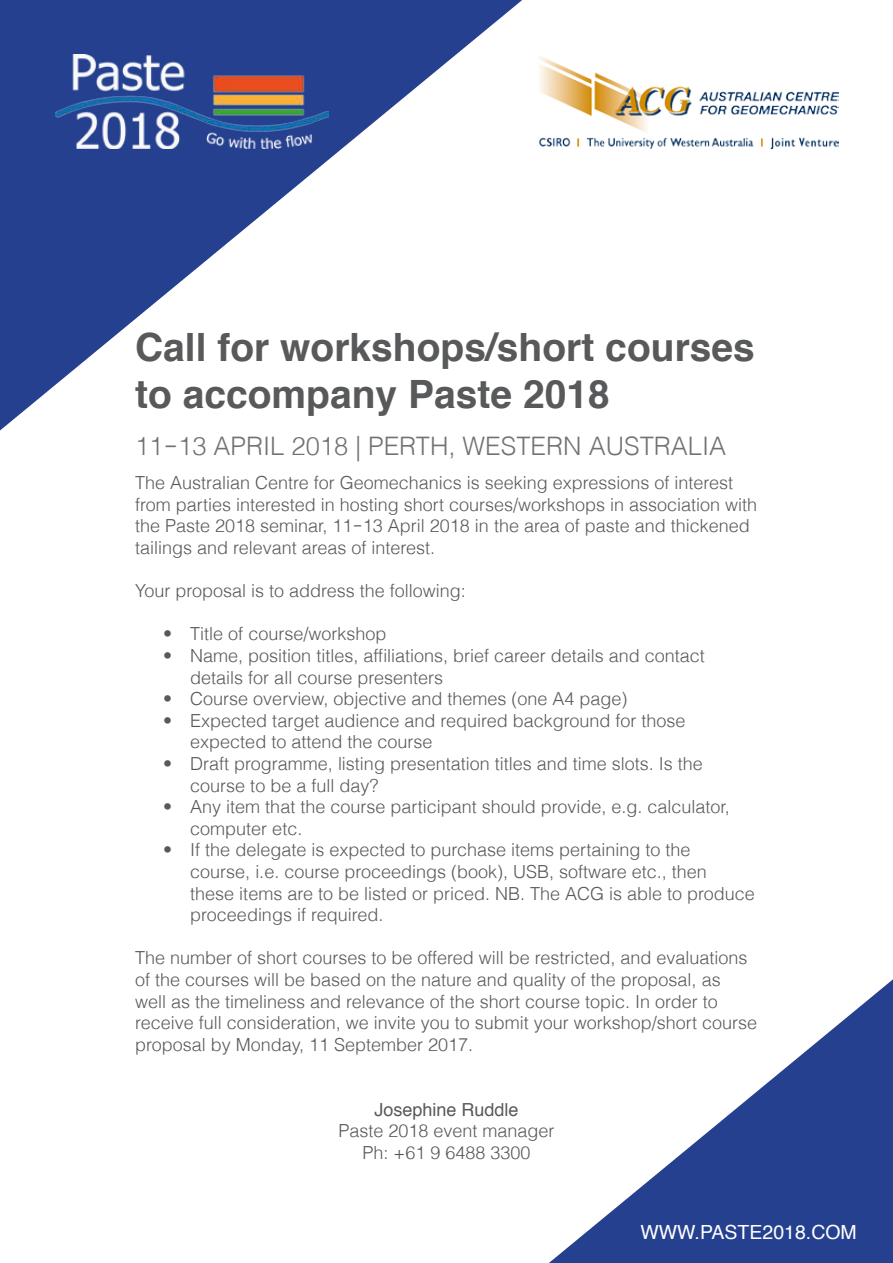
<style>
.page{position:relative;width:893px;height:1263px;background:#fff}
.page>*{position:absolute;margin:0;border:0;box-sizing:border-box;transform-origin:0 0}
.t1{font:700 39px/46.8px "Helvetica";color:#58595b}
.t2{font:300 25.5px "Helvetica";color:#717275}
.t3{font:19.5px "Helvetica";color:#fff}
.t4{font:300 18px/21.6px "Helvetica";color:#58595b}
.t5{font:18px "Helvetica";color:#58595b}
.s1{font-family:"Lato";font-weight:400}
</style>
<div class="page">
<img style="left:539px;top:56px;width:300px;height:93px">
<svg style="left:0;top:0;width:522px;height:431px"></svg>
<img style="left:55px;top:54px;width:274px;height:95px">
<svg style="left:549px;top:979px;width:344px;height:284px"></svg>
<h1 class="t1" style="left:135px;top:324px;width:621px">Call for workshops/short courses to accompany Paste 2018</h1>
<h2 class="t2" style="left:135px;top:425px;width:593px">11<span class="s1">–</span>13 APRIL 2018 | PERTH, WESTERN AUSTRALIA</h2>
<p class="t4" style="left:135px;top:471px;width:624px">The Australian Centre for Geomechanics is seeking expressions of interest from parties interested in hosting short courses/workshops in association with the Paste 2018 seminar, 11<span class="s1">–</span>13 April 2018 in the area of paste and thickened tailings and relevant areas of interest.</p>
<p class="t4" style="left:135px;top:579px;width:332px">Your proposal is to address the following:</p>
<p class="t4" style="left:163px;top:622px;width:225px">• Title of course/workshop</p>
<p class="t4" style="left:190px;top:644px;width:516px;text-indent:-27px">• Name, position titles, affiliations, brief career details and contact details for all course presenters</p>
<p class="t4" style="left:163px;top:687px;width:466px">• Course overview, objective and themes (one A4 page)</p>
<p class="t4" style="left:190px;top:709px;width:497px;text-indent:-27px">• Expected target audience and required background for those expected to attend the course</p>
<p class="t4" style="left:190px;top:752px;width:514px;text-indent:-27px">• Draft programme, listing presentation titles and time slots. Is the course to be a full day?</p>
<p class="t4" style="left:190px;top:795px;width:541px;text-indent:-27px">• Any item that the course participant should provide, e.g. calculator, computer etc.</p>
<p class="t4" style="left:190px;top:838px;width:566px;text-indent:-27px">• If the delegate is expected to purchase items pertaining to the course, i.e. course proceedings (book), USB, software etc., then these items are to be listed or priced. NB. The ACG is able to produce proceedings if required.</p>
<p class="t4" style="left:135px;top:946px;width:624px">The number of short courses to be offered will be restricted, and evaluations of the courses will be based on the nature and quality of the proposal, as<br>well as the timeliness and relevance of the short course topic. In order to receive full consideration, we invite you to submit your workshop/short course proposal by Monday, 11 September 2017.</p>
<p class="t5" style="left:374px;top:1095px;width:146px">Josephine Ruddle</p>
<p class="t4" style="left:338px;top:1119px;width:218px;text-align:center">Paste 2018 event manager<br>Ph: +61 9 6488 3300</p>
<p class="t3" style="left:640px;top:1217px;width:218px">WWW.PASTE2018.COM</p>
</div>
